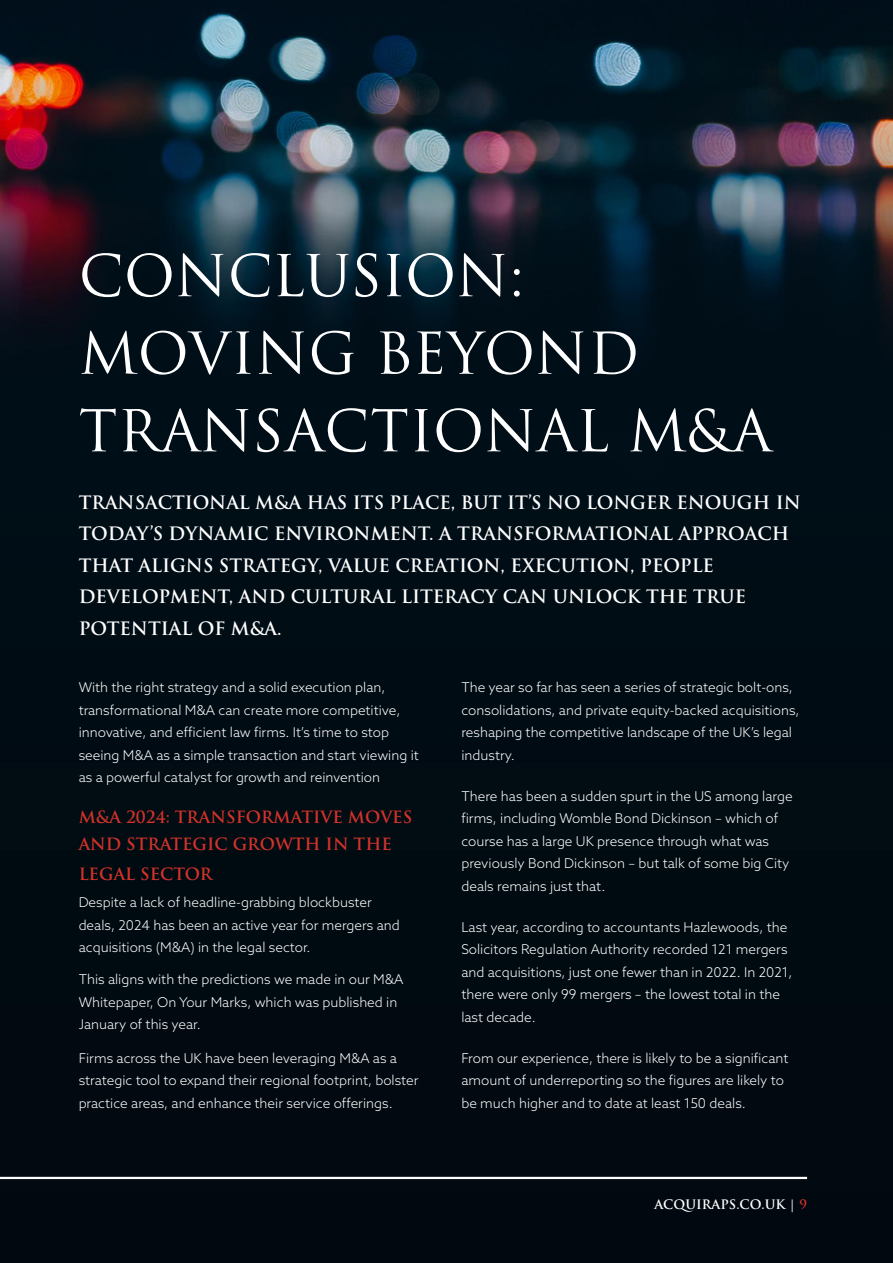
<style>
.page{position:relative;width:893px;height:1263px;background:#fff}
.page>*{position:absolute;margin:0;border:0;box-sizing:border-box;transform-origin:0 0}
.t1{font:56.1px/77.6px "Trajan Pro 3";color:#fff}
.t2{font:700 18px/31.5px "Trajan Pro";color:#fff}
.t3{font:700 16.5px/27.8px "Trajan Pro";color:#d2322a}
.t4{font:300 13.5px/22.5px "Azo Sans";color:#fff}
.t5{font:700 12.75px "Trajan Pro";color:#fff}
.s1{color:#d2322a}
</style>
<div class="page">
<img style="left:0;top:0;width:893px;height:1263px">
<hr style="left:0;top:1177px;width:807px;height:2px;background:#fff">
<h1 class="t1" style="left:79px;top:239px;width:695px">CONCLUSION:<br>MOVING BEYOND<br>TRANSACTIONAL M&amp;A</h1>
<p class="t2" style="left:79px;top:487px;width:724px">TRANSACTIONAL M&amp;A HAS ITS PLACE, BUT IT’S NO LONGER ENOUGH IN TODAY’S DYNAMIC ENVIRONMENT. A TRANSFORMATIONAL APPROACH THAT ALIGNS STRATEGY, VALUE CREATION, EXECUTION, PEOPLE DEVELOPMENT, AND CULTURAL LITERACY CAN UNLOCK THE TRUE POTENTIAL OF M&amp;A.</p>
<p class="t4" style="left:79px;top:676px;width:342px">With the right strategy and a solid execution plan, transformational M&amp;A can create more competitive, innovative, and efficient law firms. It’s time to stop seeing M&amp;A as a simple transaction and start viewing it as a powerful catalyst for growth and reinvention</p>
<p class="t3" style="left:79px;top:803px;width:335px">M&amp;A 2024: TRANSFORMATIVE MOVES<br>AND STRATEGIC GROWTH IN THE</p>
<p class="t3" style="left:79px;top:861px;width:135px">LEGAL SECTOR</p>
<p class="t4" style="left:79px;top:891px;width:323px">Despite a lack of headline-grabbing blockbuster deals, 2024 has been an active year for mergers and acquisitions (M&amp;A) in the legal sector.</p>
<p class="t4" style="left:79px;top:968px;width:326px">This aligns with the predictions we made in our M&amp;A<br>Whitepaper, On Your Marks, which was published in<br>January of this year.</p>
<p class="t4" style="left:79px;top:1046px;width:341px">Firms across the UK have been leveraging M&amp;A as a strategic tool to expand their regional footprint, bolster practice areas, and enhance their service offerings.</p>
<p class="t4" style="left:461px;top:676px;width:340px">The year so far has seen a series of strategic bolt-ons, consolidations, and private equity-backed acquisitions, reshaping the competitive landscape of the UK’s legal industry.</p>
<p class="t4" style="left:461px;top:784px;width:333px">There has been a sudden spurt in the US among large firms, including Womble Bond Dickinson – which of course has a large UK presence through what was previously Bond Dickinson – but talk of some big City deals remains just that.</p>
<p class="t4" style="left:461px;top:915px;width:333px">Last year, according to accountants Hazlewoods, the Solicitors Regulation Authority recorded 121 mergers and acquisitions, just one fewer than in 2022. In 2021, there were only 99 mergers – the lowest total in the last decade.</p>
<p class="t4" style="left:461px;top:1046px;width:329px">From our experience, there is likely to be a significant amount of underreporting so the figures are likely to be much higher and to date at least 150 deals.</p>
<p class="t5" style="left:654px;top:1196px;width:154px">ACQUIRAPS.CO.UK | <span class="s1">9</span></p>
</div>
